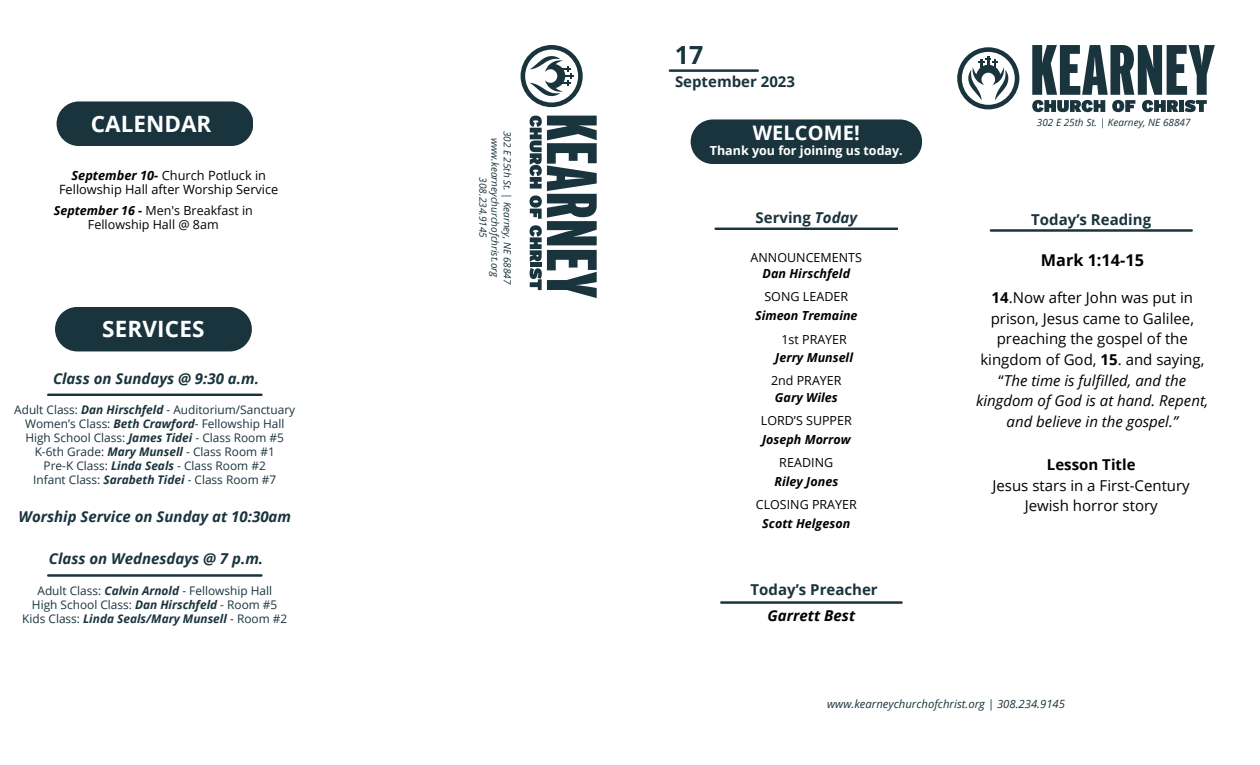
<style>
.page{position:relative;width:1260px;height:765px;background:#fff}
.page>*{position:absolute;margin:0;border:0;box-sizing:border-box;transform-origin:0 0}
.t1{font:700 25px "Open Sans";color:#1a343d}
.t2{font:700 22.5px "Open Sans";letter-spacing:.005em;color:#fff}
.t3{font:700 20px "Open Sans";letter-spacing:.01em;color:#fff}
.t4{font:700 16.25px "Open Sans";color:#000}
.t5{font:15px/20.6px "Open Sans";color:#000;text-align:center}
.t6{font:italic 700 15px "Open Sans";color:#1a343d}
.t7{font:700 15px "Open Sans";color:#1a343d}
.t8{font:italic 700 15px "Open Sans";color:#000}
.t9{font:700 15px "Open Sans";color:#000}
.t10{font:12.75px/14.4px "Open Sans";color:#000;text-align:center}
.t11{font:12.5px/18.8px "Open Sans";color:#000;text-align:center}
.t12{font:italic 700 12.5px/18.8px "Open Sans";color:#000;text-align:center}
.t13{font:700 12.5px "Open Sans";color:#fff}
.t14{font:italic 700 12.5px/18.8px "Open Sans";color:#000;text-align:center}
.t15{font:11.88px "Open Sans";color:#1a343d}
.t16{font:italic 700 11.88px "Open Sans";color:#1a343d}
.t17{font:italic 11.38px "Open Sans";color:#1a343d}
.t18{font:italic 10px/12.2px "Open Sans";color:#1a343d;text-align:center}
.s1{font-weight:700;font-style:italic}
.s2{font-weight:400;font-style:normal}
.s3{font-style:italic}
.s4{font-weight:700}
</style>
<div class="page">
<div style="left:57px;top:101px;width:196px;height:45px;background:#1a343d;border-radius:22px"></div>
<svg style="left:530px;top:116px;width:67px;height:182px"></svg>
<svg style="left:521px;top:45px;width:62px;height:62px"></svg>
<hr style="left:47px;top:394px;width:216px;height:2px;background:#1a343d">
<hr style="left:47px;top:574px;width:216px;height:3px;background:#1a343d">
<div style="left:55px;top:307px;width:197px;height:44px;background:#1a343d;border-radius:22px"></div>
<hr style="left:669px;top:69px;width:90px;height:3px;background:#1a343d">
<div style="left:691px;top:119px;width:231px;height:45px;background:#1a343d;border-radius:22px"></div>
<hr style="left:714px;top:228px;width:184px;height:2px;background:#1a343d">
<hr style="left:720px;top:601px;width:183px;height:3px;background:#1a343d">
<svg style="left:957px;top:47px;width:62px;height:62px"></svg>
<hr style="left:990px;top:229px;width:203px;height:3px;background:#1a343d">
<svg style="left:1032px;top:45px;width:183px;height:67px"></svg>
<p class="t2" style="left:91px;top:108px;width:122px">CALENDAR</p>
<p class="t10" style="left:59px;top:168px;width:221px"><span class="s1">September 10-</span> Church Potluck in<br>Fellowship Hall after Worship Service</p>
<p class="t11" style="left:54px;top:203px;width:201px;line-height:14px"><span class="s1">September 16 -</span> Men's Breakfast in<br>Fellowship Hall @ 8am</p>
<p class="t2" style="left:102px;top:313px;width:104px">SERVICES</p>
<p class="t6" style="left:53px;top:368px;width:207px">Class on Sundays @ 9:30 a.m.</p>
<p class="t15" style="left:14px;top:401px;width:282px">Adult Class: <span class="s1">Dan Hirschfeld</span> - Auditorium/Sanctuary</p>
<p class="t15" style="left:25px;top:415px;width:261px">Women’s Class: <span class="s1">Beth Crawford</span>- Fellowship Hall</p>
<p class="t15" style="left:25px;top:430px;width:260px">High School Class: <span class="s1">James Tidei</span> - Class Room #5</p>
<p class="t15" style="left:35px;top:444px;width:242px">K-6th Grade: <span class="s1">Mary Munsell</span> - Class Room #1</p>
<p class="t15" style="left:44px;top:458px;width:224px">Pre-K Class: <span class="s1">Linda Seals</span> - Class Room #2</p>
<p class="t15" style="left:33px;top:472px;width:245px">Infant Class: <span class="s1">Sarabeth Tidei</span> - Class Room #7</p>
<p class="t6" style="left:19px;top:506px;width:274px">Worship Service on Sunday at 10:30am</p>
<p class="t6" style="left:49px;top:548px;width:216px">Class on Wednesdays @ 7 p.m.</p>
<p class="t15" style="left:38px;top:582px;width:236px">Adult Class: <span class="s1">Calvin Arnold</span> - Fellowship Hall</p>
<p class="t15" style="left:32px;top:596px;width:247px">High School Class: <span class="s1">Dan Hirschfeld</span> - Room #5</p>
<p class="t16" style="left:22px;top:610px;width:267px"><span class="s2">Kids Class:</span> Linda Seals/Mary Munsell <span class="s2">- Room #2</span></p>
<p class="t18" style="left:514px;top:131px;width:155px;rotate:90deg">302 E 25th St. | Kearney, NE 68847 www.kearneychurchofchrist.org</p>
<p class="t18" style="left:489px;top:177px;width:62px;rotate:90deg">308.234.9145</p>
<p class="t1" style="left:675px;top:37px;width:30px">17</p>
<p class="t7" style="left:675px;top:71px;width:122px">September 2023</p>
<p class="t3" style="left:753px;top:119px;width:109px">WELCOME!</p>
<p class="t13" style="left:710px;top:142px;width:195px">Thank you for joining us today.</p>
<p class="t18" style="left:1037px;top:116px;width:155px">302 E 25th St. | Kearney, NE 68847</p>
<p class="t7" style="left:756px;top:207px;width:103px">Serving <span class="s3">Today</span></p>
<p class="t7" style="left:1031px;top:209px;width:121px">Today’s Reading</p>
<p class="t11" style="left:751px;top:249px;width:113px;line-height:16px">ANNOUNCEMENTS<br><span class="s1">Dan Hirschfeld</span></p>
<p class="t12" style="left:755px;top:287px;width:104px"><span class="s2">SONG LEADER<br></span>Simeon Tremaine</p>
<p class="t14" style="left:775px;top:329px;width:79px"><span class="s2">1st PRAYER<br></span>Jerry Munsell</p>
<p class="t11" style="left:771px;top:372px;width:72px;line-height:16.9px">2nd PRAYER<br><span class="s1">Gary Wiles</span></p>
<p class="t11" style="left:761px;top:411px;width:93px;text-align:left">LORD’S SUPPER<br><span class="s1">Joseph Morrow</span></p>
<p class="t12" style="left:774px;top:453px;width:65px"><span class="s2">READING<br></span>Riley Jones</p>
<p class="t11" style="left:756px;top:495px;width:103px">CLOSING PRAYER<br><span class="s1">Scott Helgeson</span></p>
<p class="t7" style="left:751px;top:579px;width:129px">Today’s Preacher</p>
<p class="t8" style="left:768px;top:605px;width:89px">Garrett Best</p>
<p class="t4" style="left:1041px;top:248px;width:105px">Mark 1:14-15</p>
<p class="t5" style="left:976px;top:287px;width:234px"><span class="s4">14</span>.Now after John was put in prison, Jesus came to Galilee, preaching the gospel of the kingdom of God, <span class="s4">15</span>. and saying, “<span class="s3">The time is fulfilled, and the kingdom of God is at hand. Repent, and believe in the gospel.”</span></p>
<p class="t9" style="left:1047px;top:454px;width:90px">Lesson Title</p>
<p class="t5" style="left:992px;top:475px;width:199px">Jesus stars in a First-Century<br>Jewish horror story</p>
<p class="t17" style="left:827px;top:695px;width:239px">www.kearneychurchofchrist.org | 308.234.9145</p>
</div>
